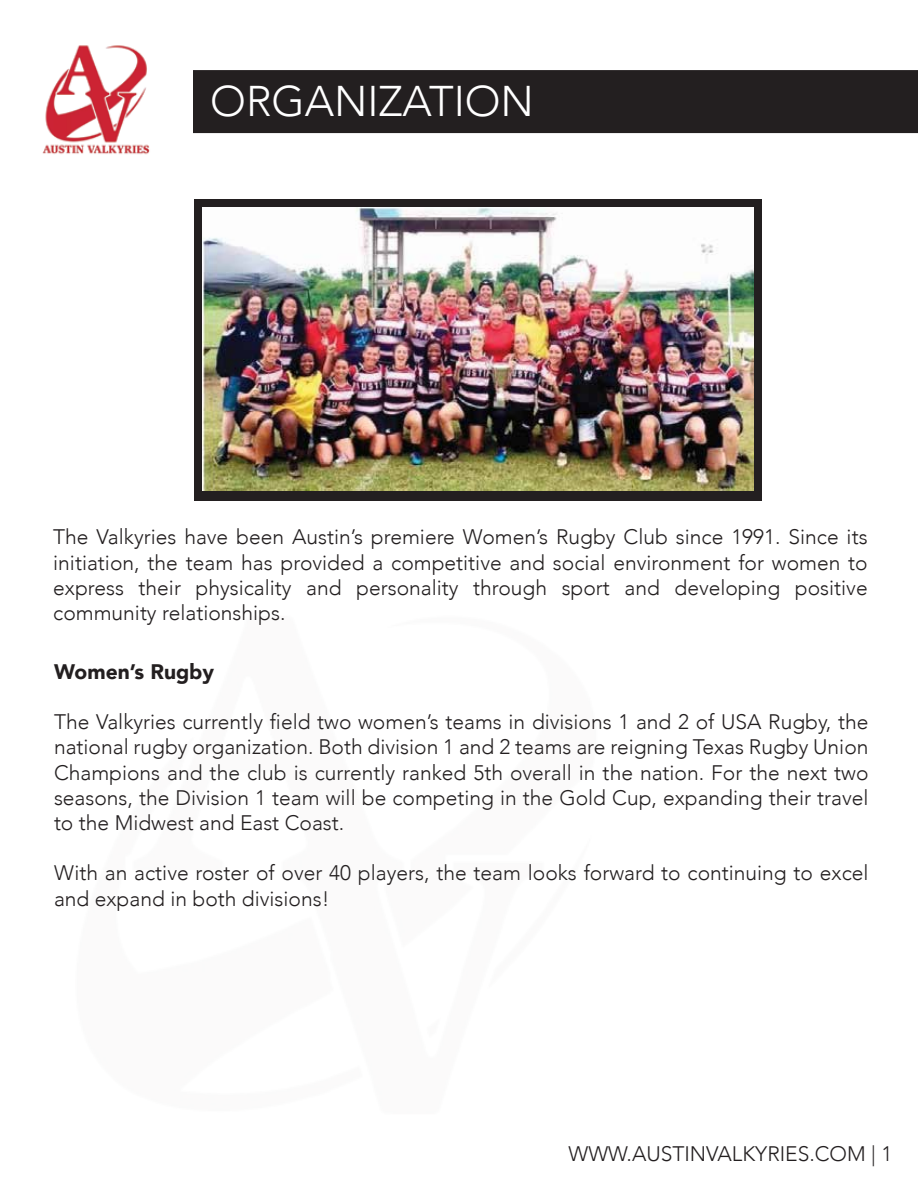
<style>
.page{position:relative;width:918px;height:1188px;background:#fff}
.page>*{position:absolute;margin:0;border:0;box-sizing:border-box;transform-origin:0 0}
.t1{font:300 42.9px "Avenir";color:#fff}
.t2{font:300 21px/25.2px "Avenir";color:#231f20;text-align:justify}
.t3{font:900 21px "Avenir";color:#231f20}
</style>
<div class="page">
<div style="left:193px;top:70px;width:725px;height:63px;background:#231f20"></div>
<img style="left:42px;top:45px;width:108px;height:110px">
<div style="left:194px;top:199px;width:568px;height:301px;background:#231f20"></div>
<img style="left:203px;top:208px;width:551px;height:282px">
<h1 class="t1" style="left:210px;top:76px;width:325px">ORGANIZATION</h1>
<p class="t2" style="left:53px;top:525px;width:816px">The Valkyries have been Austin’s premiere Women’s Rugby Club since 1991. Since its initiation, the team has provided a competitive and social environment for women to express their physicality and personality through sport and developing positive community relationships.</p>
<p class="t3" style="left:54px;top:654px;width:162px">Women’s Rugby</p>
<p class="t2" style="left:54px;top:709px;width:816px">The Valkyries currently field two women’s teams in divisions 1 and 2 of USA Rugby, the national rugby organization. Both division 1 and 2 teams are reigning Texas Rugby Union Champions and the club is currently ranked 5th overall in the nation. For the next two seasons, the Division 1 team will be competing in the Gold Cup, expanding their travel to the Midwest and East Coast.</p>
<p class="t2" style="left:54px;top:861px;width:816px">With an active roster of over 40 players, the team looks forward to continuing to excel and expand in both divisions!</p>
<p class="t2" style="left:569px;top:1141px;width:325px">WWW.AUSTINVALKYRIES.COM | 1</p>
</div>
